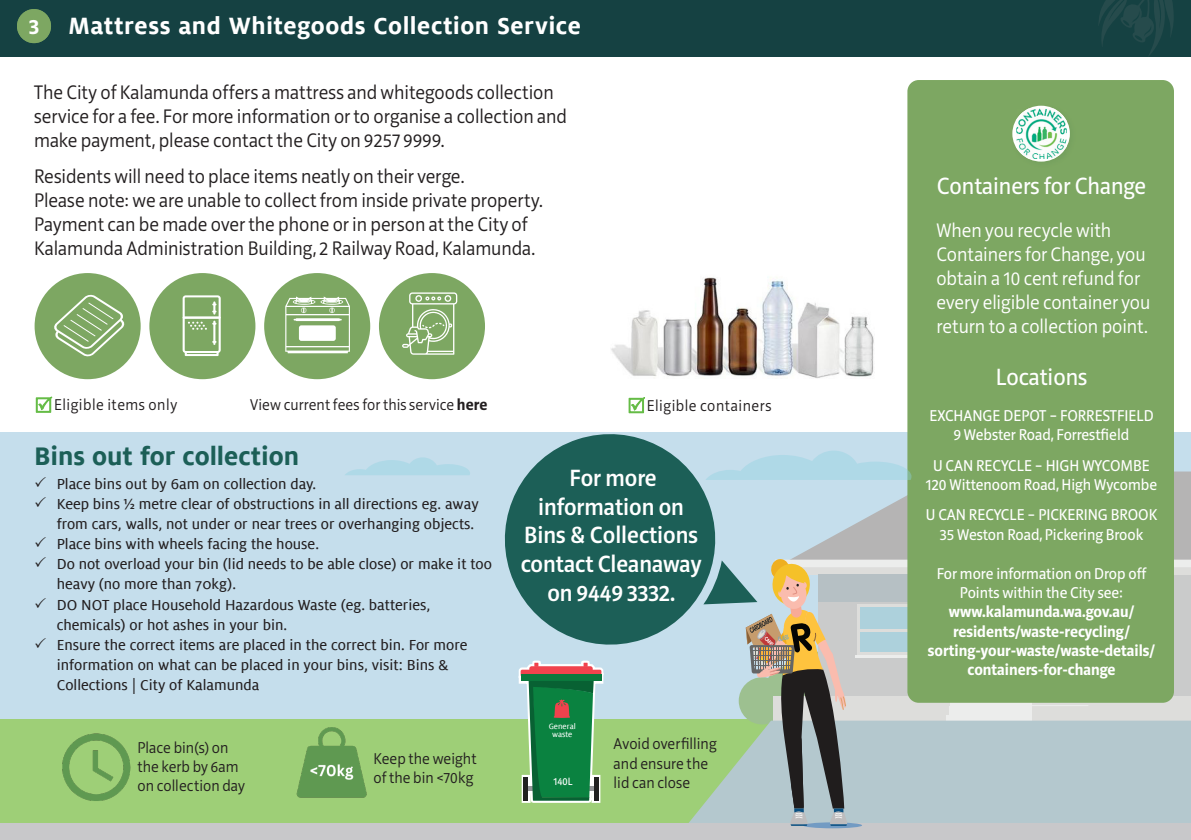
<style>
.page{position:relative;width:1191px;height:840px;background:#fff}
.page>*{position:absolute;margin:0;border:0;box-sizing:border-box;transform-origin:0 0}
.t1{font:700 28px "Milo Web W04";color:#1c5f57}
.t2{font:700 26px "Milo Web W04";letter-spacing:.02em;color:#fff}
.t3{font:500 24px/28.8px "Riga";color:#fff;text-align:center}
.t4{font:24px "Riga";color:#fff}
.t5{font:700 22px "Riga";color:#fff}
.t6{font:300 20px/24px "Riga";color:#231f20}
.t7{font:300 20px/24px "Riga";color:#fff}
.t8{font:16px/20px "Milo Web W04 Text";color:#231f20}
.t9{font:16px/19.2px "Riga";color:#fff;text-align:center}
.t10{font:300 16px/19.2px "Riga";letter-spacing:.01em;color:#231f20}
.t11{font:700 16px/19.2px "Riga";color:#fff;text-align:center}
.t12{font:300 16px "Riga";letter-spacing:.03em;color:#231f20}
.t13{font:10.8px "Riga";color:#fff}
.t14{font:8.6px/7.8px "Milo Web W04 Text";color:#fff;text-align:center}
.s1{font-weight:700}
</style>
<div class="page">
<div style="left:0;top:432px;width:1191px;height:287px;background:#c5deec"></div>
<div style="left:0;top:719px;width:1191px;height:103px;background:#9ecf77"></div>
<div style="left:0;top:822px;width:1191px;height:17px;background:#c8c8ca"></div>
<div style="left:0;top:0;width:1191px;height:57px;background:#154142"></div>
<img style="left:611px;top:277px;width:263px;height:101px">
<div style="left:35px;top:273px;width:106px;height:106px;background:#7da762;border-radius:50%"></div>
<div style="left:149px;top:273px;width:106px;height:106px;background:#7da762;border-radius:50%"></div>
<div style="left:264px;top:273px;width:106px;height:106px;background:#7da762;border-radius:50%"></div>
<div style="left:379px;top:273px;width:106px;height:106px;background:#7da762;border-radius:50%"></div>
<svg style="left:285px;top:296px;width:65px;height:57px"></svg>
<svg style="left:402px;top:292px;width:55px;height:62px"></svg>
<div style="left:185px;top:351px;width:34px;height:5px;background:#fff"></div>
<svg style="left:183px;top:295px;width:38px;height:59px"></svg>
<div style="left:17px;top:9px;width:34px;height:34px;background:#7da762;border-radius:50%"></div>
<svg style="left:54px;top:291px;width:75px;height:69px"></svg>
<svg style="left:1099px;top:0;width:75px;height:55px"></svg>
<div style="left:907px;top:80px;width:267px;height:622px;background:#7da762;border-radius:11px"></div>
<svg style="left:1012px;top:106px;width:58px;height:55px"></svg>
<img style="left:1016px;top:109px;width:50px;height:50px">
<img style="left:1018px;top:112px;width:46px;height:43px">
<svg style="left:504px;top:434px;width:199px;height:211px;fill:#1c5f57"></svg>
<svg style="left:345px;top:457px;width:125px;height:18px"></svg>
<svg style="left:803px;top:821px;width:59px;height:6px"></svg>
<svg style="left:703px;top:437px;width:488px;height:388px"></svg>
<img style="left:62px;top:733px;width:69px;height:68px">
<img style="left:296px;top:727px;width:71px;height:71px">
<svg style="left:516px;top:660px;width:89px;height:163px"></svg>
<p class="t5" style="left:29px;top:14px;width:12px">3</p>
<p class="t2" style="left:68px;top:11px;width:514px">Mattress and Whitegoods Collection Service</p>
<p class="t6" style="left:34px;top:81px;width:534px">The City of Kalamunda offers a mattress and whitegoods collection service for a fee. For more information or to organise a collection and make payment, please contact the City on 9257 9999.</p>
<p class="t6" style="left:34px;top:165px;width:432px">Residents will need to place items neatly on their verge.</p>
<p class="t6" style="left:34px;top:189px;width:510px">Please note: we are unable to collect from inside private property.<br>Payment can be made over the phone or in person at the City of<br>Kalamunda Administration Building, 2 Railway Road, Kalamunda.</p>
<p class="t12" style="left:54px;top:396px;width:125px">Eligible items only</p>
<p class="t10" style="left:250px;top:395px;width:239px">View current fees for this service <span class="s1">here</span></p>
<p class="t12" style="left:647px;top:396px;width:126px">Eligible containers</p>
<p class="t1" style="left:34px;top:440px;width:267px">Bins out for collection</p>
<p class="t8" style="left:34px;top:474px;width:284px">✓ Place bins out by 6am on collection day.</p>
<p class="t8" style="left:34px;top:494px;width:446px;text-align:right">✓ Keep bins ½ metre clear of obstructions in all directions eg. away from cars, walls, not under or near trees or overhanging objects.</p>
<p class="t8" style="left:34px;top:534px;width:286px">✓ Place bins with wheels facing the house.</p>
<p class="t8" style="left:57px;top:554px;width:437px;text-indent:-23px">✓ Do not overload your bin (lid needs to be able close) or make it too heavy (no more than 70kg).</p>
<p class="t8" style="left:57px;top:594px;width:375px;text-indent:-23px">✓ DO NOT place Household Hazardous Waste (eg. batteries, chemicals) or hot ashes in your bin.</p>
<p class="t8" style="left:57px;top:634px;width:412px;text-indent:-23px">✓ Ensure the correct items are placed in the correct bin. For more information on what can be placed in your bins, visit: Bins &amp;<br>Collections | City of Kalamunda</p>
<p class="t10" style="left:137px;top:737px;width:109px">Place bin(s) on the kerb by 6am on collection day</p>
<p class="t10" style="left:373px;top:749px;width:105px">Keep the weight of the bin &lt;70kg</p>
<p class="t3" style="left:521px;top:464px;width:182px">For more information on<br>Bins &amp; Collections contact Cleanaway on 9449 3332.</p>
<p class="t14" style="left:548px;top:722px;width:29px">General waste</p>
<p class="t13" style="left:553px;top:775px;width:21px">140L</p>
<p class="t10" style="left:613px;top:734px;width:104px">Avoid overfilling and ensure the lid can close</p>
<p class="t4" style="left:936px;top:173px;width:211px">Containers for Change</p>
<p class="t7" style="left:936px;top:219px;width:216px">When you recycle with<br>Containers for Change, you obtain a 10 cent refund for every eligible container you return to a collection point.</p>
<p class="t4" style="left:995px;top:364px;width:93px">Locations</p>
<p class="t9" style="left:929px;top:406px;width:226px">EXCHANGE DEPOT – FORRESTFIELD<br>9 Webster Road, Forrestfield</p>
<p class="t9" style="left:926px;top:456px;width:233px">U CAN RECYCLE – HIGH WYCOMBE<br>120 Wittenoom Road, High Wycombe</p>
<p class="t9" style="left:926px;top:505px;width:233px">U CAN RECYCLE – PICKERING BROOK<br>35 Weston Road, Pickering Brook</p>
<p class="t9" style="left:936px;top:564px;width:211px">For more information on Drop off<br>Points within the City see:</p>
<p class="t11" style="left:928px;top:602px;width:229px">www.kalamunda.wa.gov.au/ residents/waste-recycling/ sorting-your-waste/waste-details/ containers-for-change</p>
</div>
